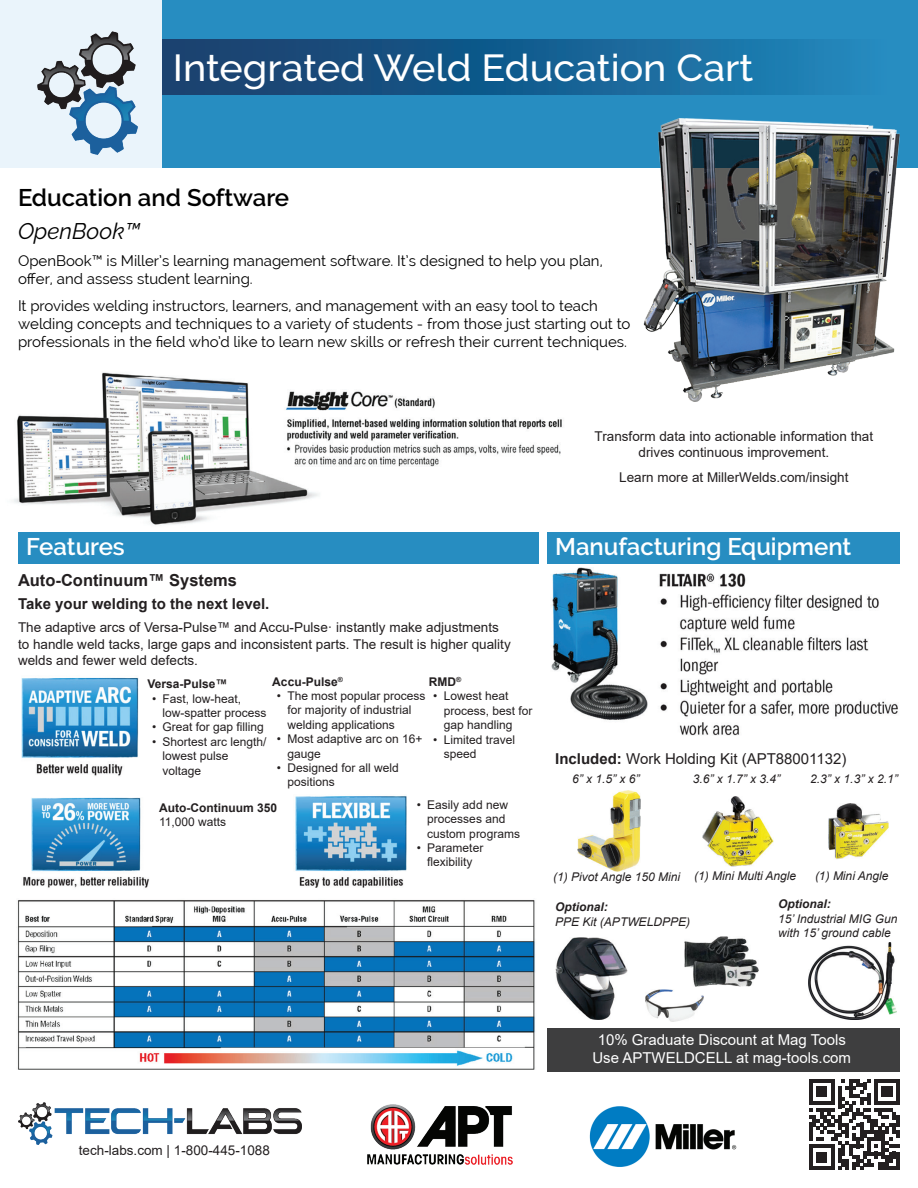
<style>
.page{position:relative;width:918px;height:1188px;background:#fff}
.page>*{position:absolute;margin:0;border:0;box-sizing:border-box;transform-origin:0 0}
.t1{font:500 37.5px "Raleway";color:#fff;scale:1.05 1}
.t2{font:600 24px "Raleway";color:#fff}
.t3{font:600 24px "Raleway";color:#000}
.t4{font:italic 22.5px "Raleway";color:#000}
.t5{font:700 16.5px "Arial";color:#231f20}
.t6{font:15px/18px "Raleway";color:#000}
.t7{font:15px/18px "Arial";color:#fff;text-align:center}
.t8{font:15px "Arial";color:#231f20}
.t9{font:700 15px "Arial";color:#231f20}
.t10{font:13.5px/16.2px "Arial";color:#231f20;text-align:center}
.t11{font:12px/14.4px "Arial";color:#231f20}
.t12{font:italic 12px/14.4px "Arial";color:#231f20}
.t13{font:700 12px "Arial";color:#231f20}
.t14{font:italic 700 12px "Arial";color:#231f20}
.s1{font-weight:700}
</style>
<div class="page">
<img style="left:18px;top:1103px;width:284px;height:42px">
<svg style="left:809px;top:1079px;width:91px;height:91px"></svg>
<div style="left:547px;top:1028px;width:353px;height:44px;background:#3e3e3f"></div>
<img style="left:555px;top:938px;width:73px;height:81px">
<div style="left:162px;top:0;width:756px;height:167px;background:#278dc1"></div>
<div style="left:158px;top:39px;width:731px;height:55px;background:linear-gradient(to right,#153967,#1e87bc)"></div>
<div style="left:1px;top:0;width:161px;height:167px;background:#eaf4fb"></div>
<img style="left:37px;top:31px;width:101px;height:124px">
<img style="left:367px;top:1105px;width:146px;height:60px">
<img style="left:640px;top:119px;width:260px;height:283px">
<img style="left:589px;top:1106px;width:148px;height:61px">
<img style="left:14px;top:372px;width:548px;height:153px">
<img style="left:17px;top:900px;width:518px;height:170px">
<div style="left:18px;top:532px;width:520px;height:32px;background:#278dc1"></div>
<div style="left:547px;top:532px;width:353px;height:32px;background:#278dc1"></div>
<img style="left:551px;top:568px;width:347px;height:168px">
<img style="left:21px;top:677px;width:118px;height:99px">
<img style="left:23px;top:797px;width:126px;height:91px">
<img style="left:295px;top:796px;width:112px;height:92px">
<img style="left:684px;top:936px;width:75px;height:51px">
<img style="left:645px;top:990px;width:58px;height:32px">
<img style="left:702px;top:797px;width:72px;height:69px">
<img style="left:829px;top:804px;width:60px;height:55px">
<img style="left:578px;top:791px;width:62px;height:81px">
<img style="left:808px;top:942px;width:89px;height:77px">
<h1 class="t1" style="left:173px;top:47px;width:554px">Integrated Weld Education Cart</h1>
<h2 class="t3" style="left:18px;top:184px;width:273px">Education and Software</h2>
<h3 class="t4" style="left:18px;top:218px;width:124px">OpenBook™</h3>
<p class="t6" style="left:18px;top:252px;width:586px">OpenBook™ is Miller’s learning management software. It’s designed to help you plan, offer, and assess student learning.</p>
<p class="t6" style="left:18px;top:297px;width:614px">It provides welding instructors, learners, and management with an easy tool to teach welding concepts and techniques to a variety of students - from those just starting out to professionals in the field who’d like to learn new skills or refresh their current techniques.</p>
<p class="t10" style="left:595px;top:428px;width:280px">Transform data into actionable information that drives continuous improvement.</p>
<p class="t10" style="left:619px;top:469px;width:231px">Learn more at MillerWelds.com/insight</p>
<h2 class="t2" style="left:26px;top:533px;width:100px">Features</h2>
<h2 class="t2" style="left:555px;top:533px;width:298px">Manufacturing Equipment</h2>
<h3 class="t5" style="left:18px;top:569px;width:221px">Auto-Continuum™ Systems</h3>
<p class="t9" style="left:18px;top:593px;width:253px">Take your welding to the next level.</p>
<p class="t10" style="left:18px;top:619px;width:494px;text-align:left">The adaptive arcs of Versa-Pulse™ and Accu-Pulse· instantly make adjustments to handle weld tacks, large gaps and inconsistent parts. The result is higher quality welds and fewer weld defects.</p>
<p class="t13" style="left:272px;top:673px;width:72px">Accu-Pulse<sup>®</sup></p>
<p class="t11" style="left:287px;top:689px;width:140px;text-indent:-10px">• The most popular process for majority of industrial welding applications</p>
<p class="t11" style="left:287px;top:732px;width:137px;text-indent:-10px">• Most adaptive arc on 16+ gauge</p>
<p class="t11" style="left:287px;top:761px;width:113px;text-indent:-10px">• Designed for all weld positions</p>
<p class="t11" style="left:427px;top:797px;width:94px;text-indent:-10px">• Easily add new processes and custom programs</p>
<p class="t11" style="left:417px;top:840px;width:68px;text-align:center">• Parameter flexibility</p>
<p class="t13" style="left:429px;top:673px;width:34px">RMD<sup>®</sup></p>
<p class="t11" style="left:444px;top:689px;width:90px;text-indent:-10px">• Lowest heat process, best for gap handling</p>
<p class="t11" style="left:444px;top:732px;width:73px;text-indent:-10px">• Limited travel speed</p>
<p class="t13" style="left:148px;top:676px;width:82px">Versa-Pulse™</p>
<p class="t11" style="left:163px;top:691px;width:106px;text-indent:-10px">• Fast, low-heat, low-spatter process</p>
<p class="t11" style="left:152px;top:720px;width:113px">• Great for gap filling</p>
<p class="t11" style="left:163px;top:734px;width:106px;text-indent:-10px">• Shortest arc length/ lowest pulse voltage</p>
<p class="t13" style="left:159px;top:799px;width:119px">Auto-Continuum 350</p>
<p class="t11" style="left:159px;top:815px;width:69px">11,000 watts</p>
<p class="t8" style="left:555px;top:748px;width:293px"><span class="s1">Included:</span> Work Holding Kit (APT88001132)</p>
<p class="t12" style="left:572px;top:772px;width:69px">6” x 1.5” x 6”</p>
<p class="t12" style="left:693px;top:772px;width:89px">3.6” x 1.7” x 3.4”</p>
<p class="t12" style="left:810px;top:772px;width:89px">2.3” x 1.3” x 2.1”</p>
<p class="t12" style="left:553px;top:869px;width:245px">(1) Pivot Angle 150 Mini (1) Mini Multi Angle</p>
<p class="t12" style="left:815px;top:869px;width:75px">(1) Mini Angle</p>
<p class="t14" style="left:555px;top:899px;width:54px">Optional:</p>
<p class="t12" style="left:555px;top:914px;width:136px">PPE Kit (APTWELDPPE)</p>
<p class="t14" style="left:778px;top:896px;width:54px">Optional:</p>
<p class="t12" style="left:778px;top:912px;width:121px">15’ Industrial MIG Gun with 15’ ground cable</p>
<p class="t10" style="left:79px;top:1142px;width:193px">tech-labs.com | 1-800-445-1088</p>
<p class="t7" style="left:592px;top:1031px;width:260px">10% Graduate Discount at Mag Tools<br>Use APTWELDCELL at mag-tools.com</p>
</div>
